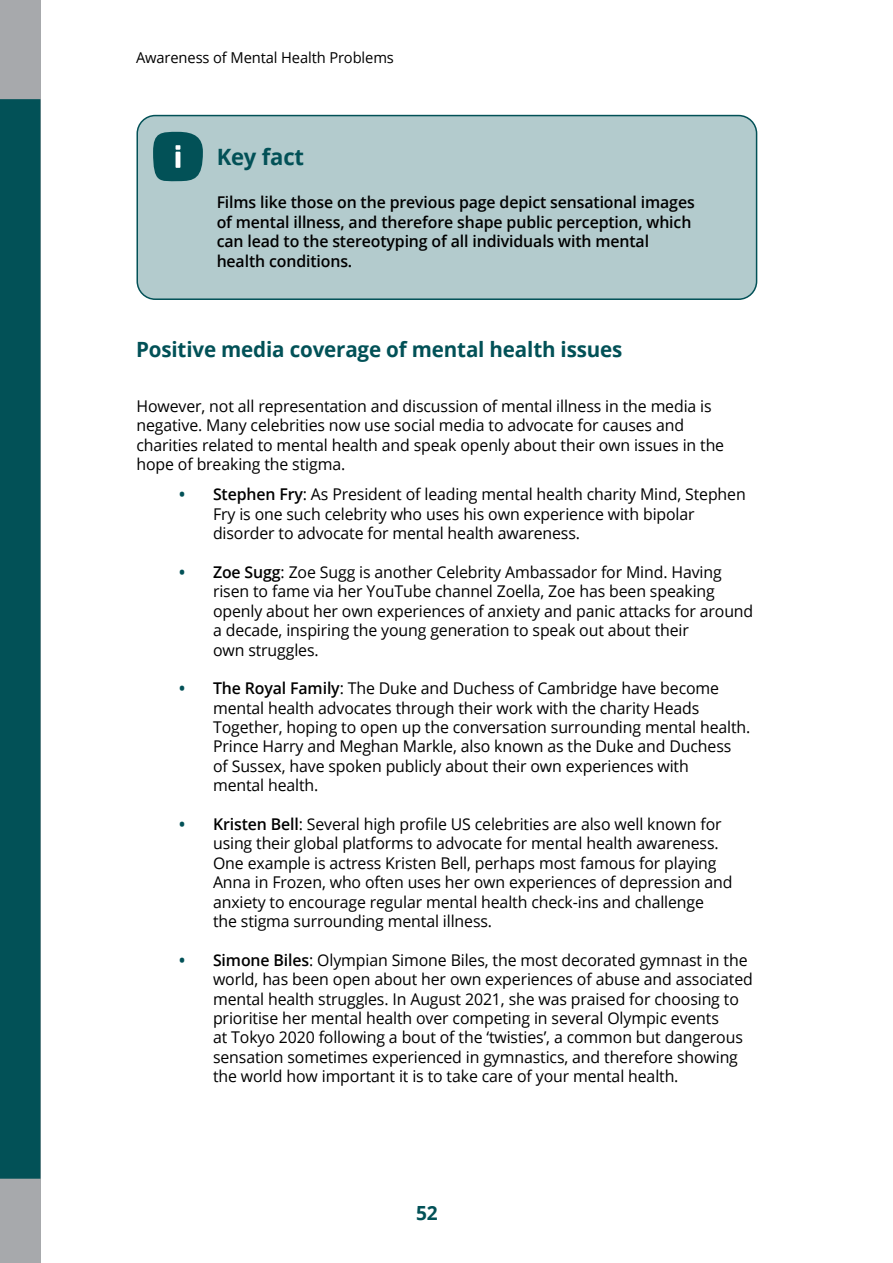
<style>
.page{position:relative;width:893px;height:1263px;background:#fff}
.page>*{position:absolute;margin:0;border:0;box-sizing:border-box;transform-origin:0 0}
.t1{font:700 22.5px "Open Sans";letter-spacing:-.01em;color:#025157}
.t2{font:700 21px "Open Sans";letter-spacing:-.01em;color:#025157}
.t3{font:700 19.5px "Open Sans";color:#025157}
.t4{font:16.2px/19.5px "Open Sans";letter-spacing:-.01em;color:#000}
.t5{font:600 16.2px/19.5px "Open Sans";letter-spacing:-.01em;color:#000}
.t6{font:15px "Open Sans";letter-spacing:-.01em;color:#000}
.s1{font-weight:700;color:#025157}
.s2{font-weight:600}
</style>
<div class="page">
<div style="left:0;top:0;width:40px;height:1263px;background:#a7a9ac"></div>
<div style="left:0;top:99px;width:40px;height:1080px;background:#025157"></div>
<div style="left:137px;top:116px;width:620px;height:183px;background:#b3cbcd;border-radius:18px"></div>
<div style="left:136px;top:115px;width:621px;height:185px;border:2px solid #025157;border-radius:18px"></div>
<svg style="left:153px;top:132px;width:50px;height:50px;background:#22676c"></svg>
<p class="t6" style="left:136px;top:47px;width:259px">Awareness of Mental Health Problems</p>
<h1 class="t1" style="left:217px;top:141px;width:89px">Key fact</h1>
<p class="t5" style="left:217px;top:192px;width:480px">Films like those on the previous page depict sensational images of mental illness, and therefore shape public perception, which can lead to the stereotyping of all individuals with mental health conditions.</p>
<p class="t2" style="left:136px;top:334px;width:488px">Positive media coverage of mental health issues</p>
<p class="t4" style="left:136px;top:396px;width:589px">However, not all representation and discussion of mental illness in the media is negative. Many celebrities now use social media to advocate for causes and charities related to mental health and speak openly about their own issues in the hope of breaking the stigma.</p>
<p class="t4" style="left:213px;top:484px;width:534px;text-indent:-34px"><span class="s1">•</span> <span class="s2">Stephen Fry</span>: As President of leading mental health charity Mind, Stephen<br>Fry is one such celebrity who uses his own experience with bipolar disorder to advocate for mental health awareness.</p>
<p class="t4" style="left:213px;top:562px;width:542px;text-indent:-34px"><span class="s1">•</span> <span class="s2">Zoe Sugg</span>: Zoe Sugg is another Celebrity Ambassador for Mind. Having risen to fame via her YouTube channel Zoella, Zoe has been speaking openly about her own experiences of anxiety and panic attacks for around a decade, inspiring the young generation to speak out about their<br>own struggles.</p>
<p class="t4" style="left:213px;top:678px;width:539px;text-indent:-34px"><span class="s1">•</span> <span class="s2">The Royal Family</span>: The Duke and Duchess of Cambridge have become mental health advocates through their work with the charity Heads Together, hoping to open up the conversation surrounding mental health.<br>Prince Harry and Meghan Markle, also known as the Duke and Duchess<br>of Sussex, have spoken publicly about their own experiences with<br>mental health.</p>
<p class="t4" style="left:213px;top:814px;width:521px;text-indent:-34px"><span class="s1">•</span> <span class="s2">Kristen Bell</span>: Several high profile US celebrities are also well known for using their global platforms to advocate for mental health awareness.<br>One example is actress Kristen Bell, perhaps most famous for playing Anna in Frozen, who often uses her own experiences of depression and anxiety to encourage regular mental health check-ins and challenge<br>the stigma surrounding mental illness.</p>
<p class="t4" style="left:213px;top:950px;width:541px;text-indent:-34px"><span class="s1">•</span> <span class="s2">Simone Biles</span>: Olympian Simone Biles, the most decorated gymnast in the world, has been open about her own experiences of abuse and associated mental health struggles. In August 2021, she was praised for choosing to prioritise her mental health over competing in several Olympic events<br>at Tokyo 2020 following a bout of the ‘twisties’, a common but dangerous sensation sometimes experienced in gymnastics, and therefore showing the world how important it is to take care of your mental health.</p>
<p class="t3" style="left:416px;top:1199px;width:23px">52</p>
</div>
